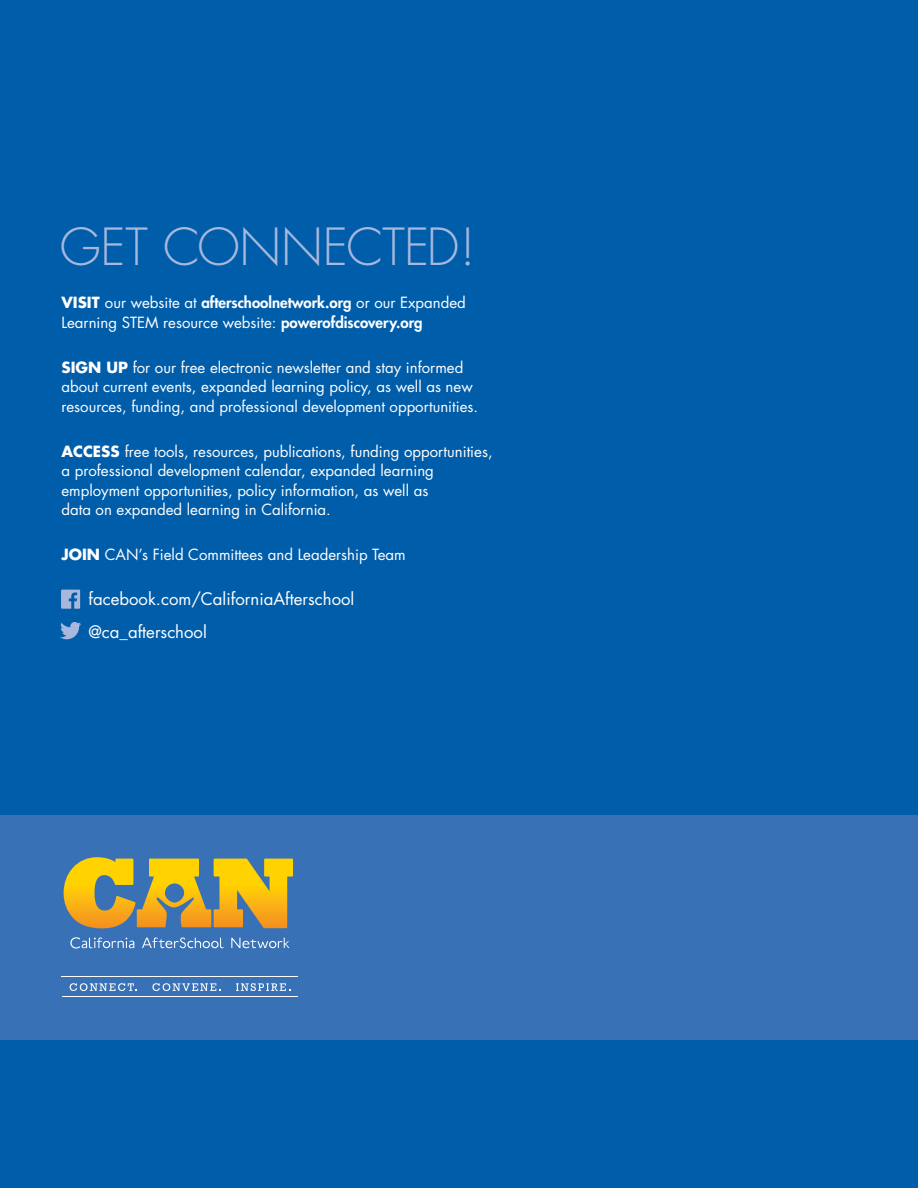
<style>
.page{position:relative;width:918px;height:1188px;background:#005daa}
.page>*{position:absolute;margin:0;border:0;box-sizing:border-box;transform-origin:0 0}
.t1{font:300 49.8px "Futura";letter-spacing:-.015em;color:#a8b8dd}
.t2{font:16.8px "Futura";color:#fff}
.t3{font:15px/19.5px "Futura";color:#fff}
.s1{font-weight:700}
.s2{font-weight:800}
</style>
<div class="page">
<div style="left:0;top:815px;width:918px;height:224px;background:#3971b6"></div>
<svg style="left:70px;top:937px;width:220px;height:12px"></svg>
<svg style="left:70px;top:983px;width:67px;height:8px"></svg>
<svg style="left:152px;top:983px;width:69px;height:8px"></svg>
<svg style="left:236px;top:983px;width:54px;height:8px"></svg>
<hr style="left:62px;top:977px;width:236px;height:1px;background:#fff">
<hr style="left:62px;top:997px;width:236px;height:1px;background:#fff">
<svg style="left:64px;top:857px;width:229px;height:71px"></svg>
<svg style="left:60px;top:622px;width:21px;height:17px"></svg>
<svg style="left:61px;top:590px;width:19px;height:19px"></svg>
<h1 class="t1" style="left:60px;top:216px;width:417px">GET CONNECTED!</h1>
<p class="t3" style="left:61px;top:293px;width:406px"><span class="s1">VISIT</span> our website at <span class="s2">afterschoolnetwork.org</span> or our Expanded<br>Learning STEM resource website: <span class="s2">powerofdiscovery.org</span></p>
<p class="t3" style="left:61px;top:358px;width:418px"><span class="s1">SIGN UP</span> for our free electronic newsletter and stay informed about current events, expanded learning policy, as well as new resources, funding, and professional development opportunities.</p>
<p class="t3" style="left:61px;top:442px;width:433px"><span class="s1">ACCESS</span> free tools, resources, publications, funding opportunities, a professional development calendar, expanded learning employment opportunities, policy information, as well as<br>data on expanded learning in California.</p>
<p class="t3" style="left:61px;top:545px;width:346px"><span class="s1">JOIN</span> CAN’s Field Committees and Leadership Team</p>
<p class="t2" style="left:89px;top:588px;width:267px">facebook.com/CaliforniaAfterschool</p>
<p class="t2" style="left:89px;top:621px;width:120px">@ca_afterschool</p>
</div>
